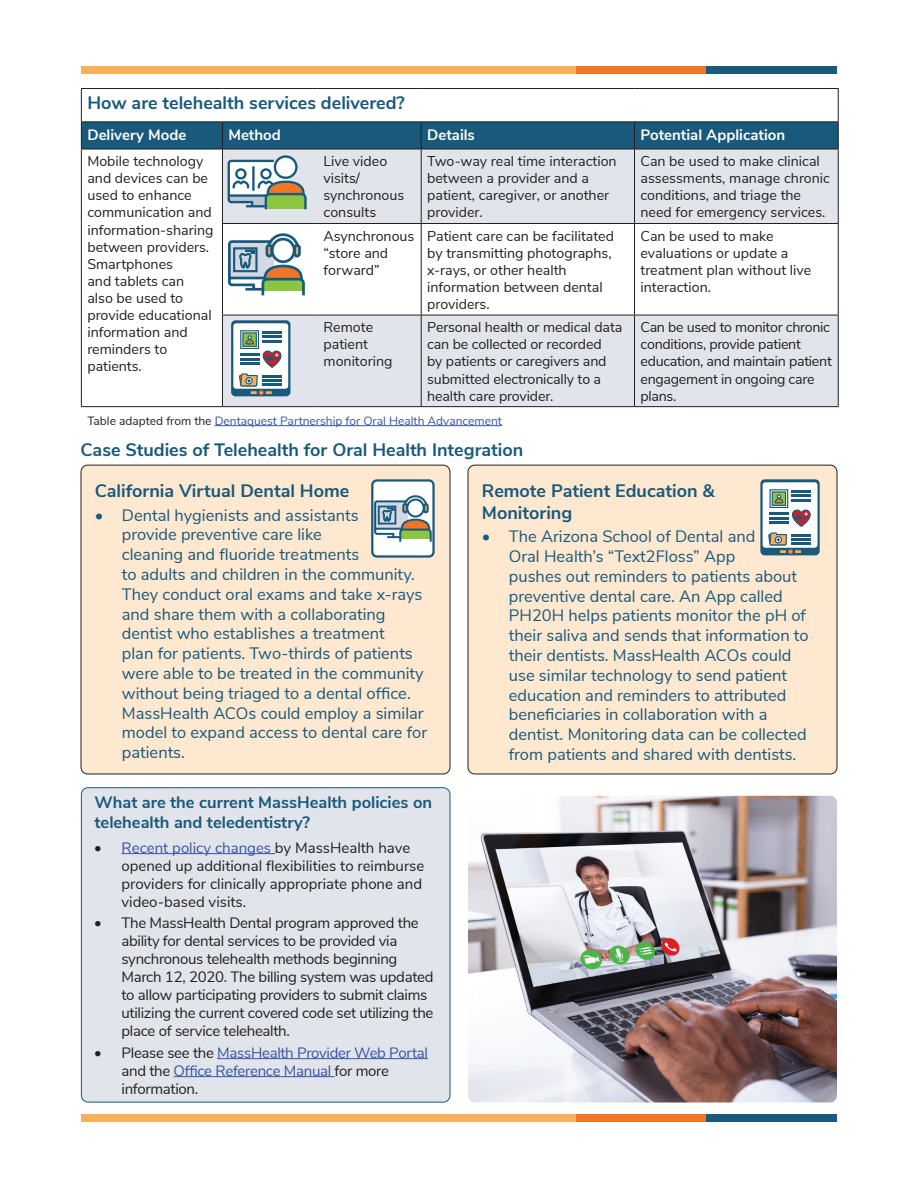
<style>
.page{position:relative;width:918px;height:1188px;background:#fff}
.page>*{position:absolute;margin:0;border:0;box-sizing:border-box;transform-origin:0 0}
.t1{font:700 18px/21.6px "Nunito Sans";color:#19597c}
.t2{font:16.5px/19.8px "Nunito Sans";color:#19597c}
.t3{font:700 16.5px/19.8px "Nunito Sans";color:#19597c}
.t4{font:15px/18px "Nunito Sans";letter-spacing:-.02em;color:#231f20}
.t5{font:15px/18px "Nunito Sans";color:#231f20}
.t6{font:15px/18px "Nunito Sans";letter-spacing:-.02em;color:#3853a3}
.t7{font:700 15px "Nunito Sans";color:#fff}
.t8{font:14.25px/17.1px "Nunito Sans";color:#231f20}
.t9{font:14.25px/17.1px "Nunito Sans";letter-spacing:-.02em;color:#231f20}
.t10{font:12px "Nunito Sans";color:#3853a3}
.s1{color:#231f20}
.s2{color:#3853a3}
</style>
<div class="page">
<div style="left:81px;top:1114px;width:510px;height:8px;background:#faaf5a"></div>
<div style="left:576px;top:1114px;width:131px;height:8px;background:#ee7625"></div>
<div style="left:707px;top:1114px;width:130px;height:8px;background:#19597c"></div>
<div style="left:81px;top:788px;width:369px;height:314px;background:#e1e5eb;border-radius:7px"></div>
<div style="left:81px;top:787px;width:369px;height:315px;border:1px solid #19597c;border-radius:7px"></div>
<hr style="left:122px;top:853px;width:153px;height:1px;background:#3853a3">
<hr style="left:217px;top:1058px;width:211px;height:1px;background:#3853a3">
<hr style="left:174px;top:1076px;width:161px;height:1px;background:#3853a3">
<div style="left:81px;top:465px;width:369px;height:309px;background:#fee8cf;border-radius:7px"></div>
<div style="left:81px;top:465px;width:369px;height:309px;border:1px solid #231f20;border-radius:7px"></div>
<div style="left:468px;top:465px;width:369px;height:309px;background:#fee8cf;border-radius:7px"></div>
<div style="left:468px;top:465px;width:369px;height:309px;border:1px solid #231f20;border-radius:7px"></div>
<img style="left:468px;top:796px;width:369px;height:306px">
<div style="left:81px;top:66px;width:510px;height:8px;background:#faaf5a"></div>
<div style="left:576px;top:66px;width:131px;height:8px;background:#ee7625"></div>
<div style="left:707px;top:66px;width:130px;height:8px;background:#19597c"></div>
<div style="left:372px;top:480px;width:62px;height:77px;background:#fff;border-radius:5px"></div>
<div style="left:371px;top:479px;width:64px;height:79px;border:2px solid #19597c;border-radius:5px"></div>
<svg style="left:760px;top:479px;width:60px;height:76px"></svg>
<div style="left:763px;top:482px;width:54px;height:66px;background:#fff;border-radius:3px"></div>
<hr style="left:791px;top:490px;width:20px;height:2px;background:#19597c">
<svg style="left:770px;top:489px;width:18px;height:5px"></svg>
<div style="left:772px;top:491px;width:14px;height:15px;background:#8cc641;border:1px solid #19597c"></div>
<svg style="left:768px;top:494px;width:44px;height:62px"></svg>
<svg style="left:373px;top:494px;width:60px;height:50px"></svg>
<svg style="left:223px;top:212px;width:615px;height:194px;fill:#e1e5eb"></svg>
<hr style="left:81px;top:88px;width:141px;height:1px;background:#231f20">
<hr style="left:81px;top:89px;width:1px;height:32px;background:#231f20">
<hr style="left:222px;top:88px;width:96px;height:1px;background:#231f20">
<hr style="left:318px;top:88px;width:103px;height:1px;background:#231f20">
<hr style="left:421px;top:88px;width:213px;height:1px;background:#231f20">
<hr style="left:634px;top:88px;width:205px;height:1px;background:#231f20">
<hr style="left:838px;top:89px;width:1px;height:32px;background:#231f20">
<hr style="left:81px;top:121px;width:141px;height:1px;background:#231f20">
<hr style="left:222px;top:121px;width:96px;height:1px;background:#231f20">
<hr style="left:318px;top:121px;width:103px;height:1px;background:#231f20">
<hr style="left:421px;top:121px;width:213px;height:1px;background:#231f20">
<hr style="left:634px;top:121px;width:205px;height:1px;background:#231f20">
<hr style="left:81px;top:149px;width:1px;height:74px;background:#231f20">
<hr style="left:81px;top:223px;width:1px;height:92px;background:#231f20">
<hr style="left:81px;top:315px;width:1px;height:91px;background:#231f20">
<hr style="left:81px;top:406px;width:141px;height:1px;background:#231f20">
<hr style="left:222px;top:149px;width:1px;height:74px;background:#231f20">
<hr style="left:421px;top:149px;width:1px;height:74px;background:#231f20">
<hr style="left:634px;top:149px;width:1px;height:74px;background:#231f20">
<hr style="left:838px;top:149px;width:1px;height:74px;background:#231f20">
<hr style="left:222px;top:223px;width:96px;height:1px;background:#231f20">
<hr style="left:222px;top:224px;width:1px;height:91px;background:#231f20">
<hr style="left:318px;top:223px;width:103px;height:1px;background:#231f20">
<hr style="left:421px;top:223px;width:213px;height:1px;background:#231f20">
<hr style="left:421px;top:224px;width:1px;height:91px;background:#231f20">
<hr style="left:634px;top:223px;width:205px;height:1px;background:#231f20">
<hr style="left:634px;top:224px;width:1px;height:91px;background:#231f20">
<hr style="left:838px;top:224px;width:1px;height:91px;background:#231f20">
<hr style="left:222px;top:315px;width:96px;height:1px;background:#231f20">
<hr style="left:222px;top:315px;width:1px;height:91px;background:#231f20">
<hr style="left:318px;top:315px;width:103px;height:1px;background:#231f20">
<hr style="left:421px;top:315px;width:213px;height:1px;background:#231f20">
<hr style="left:421px;top:315px;width:1px;height:91px;background:#231f20">
<hr style="left:634px;top:315px;width:205px;height:1px;background:#231f20">
<hr style="left:634px;top:315px;width:1px;height:91px;background:#231f20">
<hr style="left:838px;top:315px;width:1px;height:91px;background:#231f20">
<hr style="left:222px;top:406px;width:96px;height:1px;background:#231f20">
<hr style="left:318px;top:406px;width:103px;height:1px;background:#231f20">
<hr style="left:421px;top:406px;width:213px;height:1px;background:#231f20">
<hr style="left:634px;top:406px;width:205px;height:1px;background:#231f20">
<hr style="left:215px;top:425px;width:287px;height:1px;background:#3853a3">
<div style="left:231px;top:320px;width:59px;height:76px;background:linear-gradient(to right,#19597c,#19597c);border-radius:4px"></div>
<div style="left:233px;top:323px;width:55px;height:66px;background:#fff;border-radius:3px"></div>
<hr style="left:262px;top:331px;width:20px;height:2px;background:#19597c">
<svg style="left:240px;top:330px;width:19px;height:5px"></svg>
<div style="left:242px;top:332px;width:15px;height:15px;background:#8cc641;border:1px solid #19597c"></div>
<svg style="left:238px;top:335px;width:45px;height:73px"></svg>
<svg style="left:227px;top:232px;width:79px;height:66px"></svg>
<svg style="left:81px;top:122px;width:758px;height:90px;background:#a3b9c5"></svg>
<p class="t1" style="left:87px;top:91px;width:319px">How are telehealth services delivered?</p>
<p class="t7" style="left:87px;top:124px;width:100px">Delivery Mode</p>
<p class="t7" style="left:228px;top:124px;width:54px">Method</p>
<p class="t7" style="left:427px;top:124px;width:49px">Details</p>
<p class="t7" style="left:640px;top:124px;width:146px">Potential Application</p>
<p class="t8" style="left:87px;top:152px;width:128px">Mobile technology and devices can be used to enhance communication and information-sharing between providers.<br>Smartphones<br>and tablets can<br>also be used to provide educational information and reminders to patients.</p>
<p class="t8" style="left:324px;top:152px;width:82px">Live video visits/ synchronous consults</p>
<p class="t8" style="left:427px;top:152px;width:191px">Two-way real time interaction between a provider and a patient, caregiver, or another provider.</p>
<p class="t8" style="left:641px;top:152px;width:191px">Can be used to make clinical assessments, manage chronic conditions, and triage the need for emergency services.</p>
<p class="t8" style="left:324px;top:226px;width:92px">Asynchronous “store and forward”</p>
<p class="t8" style="left:427px;top:226px;width:188px">Patient care can be facilitated by transmitting photographs, x-rays, or other health information between dental providers.</p>
<p class="t8" style="left:641px;top:226px;width:172px">Can be used to make evaluations or update a treatment plan without live interaction.</p>
<p class="t8" style="left:324px;top:318px;width:70px">Remote patient monitoring</p>
<p class="t8" style="left:427px;top:318px;width:197px">Personal health or medical data can be collected or recorded<br>by patients or caregivers and submitted electronically to a health care provider.</p>
<p class="t9" style="left:641px;top:318px;width:193px">Can be used to monitor chronic conditions, provide patient education, and maintain patient engagement in ongoing care plans.</p>
<p class="t10" style="left:87px;top:412px;width:416px"><span class="s1">Table adapted from the</span> Dentaquest Partnership for Oral Health Advancement</p>
<p class="t1" style="left:81px;top:438px;width:444px">Case Studies of Telehealth for Oral Health Integration</p>
<p class="t1" style="left:95px;top:479px;width:256px">California Virtual Dental Home</p>
<p class="t2" style="left:122px;top:504px;width:307px;text-indent:-27px">• Dental hygienists and assistants<br>provide preventive care like<br>cleaning and fluoride treatments<br>to adults and children in the community.<br>They conduct oral exams and take x-rays and share them with a collaborating dentist who establishes a treatment<br>plan for patients. Two-thirds of patients were able to be treated in the community without being triaged to a dental office.<br>MassHealth ACOs could employ a similar model to expand access to dental care for patients.</p>
<p class="t1" style="left:482px;top:479px;width:234px">Remote Patient Education &amp;<br>Monitoring</p>
<p class="t2" style="left:509px;top:525px;width:301px;text-indent:-27px">• The Arizona School of Dental and<br>Oral Health’s “Text2Floss” App<br>pushes out reminders to patients about preventive dental care. An App called PH20H helps patients monitor the pH of their saliva and sends that information to their dentists. MassHealth ACOs could use similar technology to send patient education and reminders to attributed beneficiaries in collaboration with a dentist. Monitoring data can be collected from patients and shared with dentists.</p>
<p class="t3" style="left:95px;top:791px;width:339px">What are the current MassHealth policies on telehealth and teledentistry?</p>
<p class="t5" style="left:122px;top:837px;width:304px;text-indent:-27px">• <span class="s2">Recent policy changes</span> by MassHealth have opened up additional flexibilities to reimburse providers for clinically appropriate phone and video-based visits.</p>
<p class="t4" style="left:122px;top:913px;width:314px;text-indent:-27px">• The MassHealth Dental program approved the ability for dental services to be provided via synchronous telehealth methods beginning March 12, 2020. The billing system was updated to allow participating providers to submit claims utilizing the current covered code set utilizing the place of service telehealth.</p>
<p class="t6" style="left:121px;top:1042px;width:308px;text-indent:-27px"><span class="s1">• Please see the</span> MassHealth Provider Web Portal <span class="s1">and the</span> Office Reference Manual <span class="s1">for more information.</span></p>
</div>
